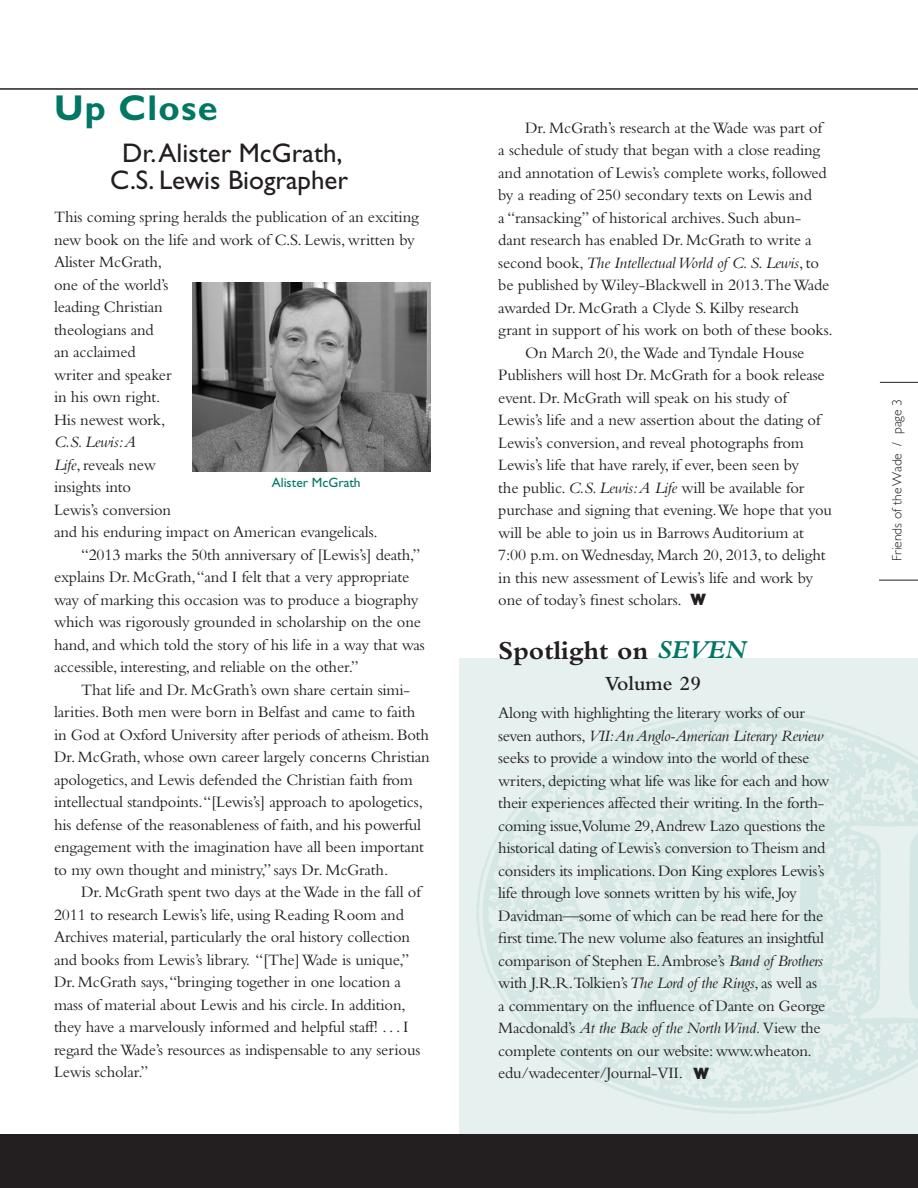
<style>
.page{position:relative;width:918px;height:1188px;background:#fff}
.page>*{position:absolute;margin:0;border:0;box-sizing:border-box;transform-origin:0 0}
.Titles_Large{font:700 36px "Gill Sans";letter-spacing:.035em;color:#007764}
.Photo_Captions_Black{font:27px "Gill Sans";color:#231f20}
.Spotlight_on_SEVEN_B{font:700 27px "Bembo";color:#231f20}
.Spotlight_on_SEVEN_V{font:600 21px "Bembo";color:#231f20}
.Body_Text{font:16.5px/22.5px "Bembo";letter-spacing:-.01em;color:#231f20}
.Body_Text_First_Para{font:16.5px/22.5px "Bembo";letter-spacing:-.02em;color:#231f20}
.End_Article_Icon{font:800 16.5px "Gill Sans";color:#231f20}
.t1{font:300 13.5px "Gill Sans";color:#231f20}
.Photo_Captions_Regul{font:13.5px "Gill Sans";color:#007764}
.s1{font-style:italic}
.s2{font-style:italic;color:#007764}
</style>
<div class="page">
<hr style="left:0;top:89px;width:918px;height:1px;background:#231f20">
<div style="left:459px;top:658px;width:459px;height:478px;background:linear-gradient(to right,#e2eeec,#ddecea)"></div>
<hr style="left:879px;top:580px;width:39px;height:1px;background:#231f20">
<hr style="left:880px;top:382px;width:38px;height:1px;background:#231f20">
<div style="left:0;top:1134px;width:918px;height:54px;background:#231f20"></div>
<img style="left:192px;top:282px;width:238px;height:190px">
<p class="Titles_Large" style="left:54px;top:86px;width:165px">Up Close</p>
<p class="Photo_Captions_Black" style="left:122px;top:137px;width:222px">Dr. Alister McGrath,</p>
<p class="Photo_Captions_Black" style="left:110px;top:165px;width:239px">C.S. Lewis Biographer</p>
<p class="Body_Text_First_Para" style="left:54px;top:205px;width:366px">This coming spring heralds the publication of an exciting new book on the life and work of C.S. Lewis, written by<br>Alister McGrath,<br>one of the world’s<br>leading Christian<br>theologians and<br>an acclaimed<br>writer and speaker<br>in his own right.<br>His newest work,<br><span class="s1">C.S. Lewis: A<br>Life</span>, reveals new<br>insights into<br>Lewis’s conversion<br>and his enduring impact on American evangelicals.</p>
<p class="Body_Text" style="left:54px;top:543px;width:372px;text-indent:27px">“2013 marks the 50th anniversary of [Lewis’s] death,” explains Dr. McGrath,“and I felt that a very appropriate way of marking this occasion was to produce a biography which was rigorously grounded in scholarship on the one hand, and which told the story of his life in a way that was accessible, interesting, and reliable on the other.”</p>
<p class="Body_Text" style="left:54px;top:678px;width:377px;text-indent:27px">That life and Dr. McGrath’s own share certain simi&shy;larities. Both men were born in Belfast and came to faith in God at Oxford University after periods of atheism. Both Dr. McGrath, whose own career largely concerns Christian apologetics, and Lewis defended the Christian faith from intellectual standpoints.“[Lewis’s] approach to apologetics, his defense of the reasonableness of faith, and his powerful engagement with the imagination have all been important to my own thought and ministry,” says Dr. McGrath.</p>
<p class="Body_Text" style="left:54px;top:880px;width:368px;text-indent:27px">Dr. McGrath spent two days at the Wade in the fall of 2011 to research Lewis’s life, using Reading Room and Archives material, particularly the oral history collection and books from Lewis’s library. “[The] Wade is unique,” Dr. McGrath says,“bringing together in one location a mass of material about Lewis and his circle. In addition, they have a marvelously informed and helpful staff! . . . I regard the Wade’s resources as indispensable to any serious Lewis scholar.”</p>
<p class="Photo_Captions_Regul" style="left:272px;top:475px;width:90px">Alister McGrath</p>
<p class="Body_Text" style="left:498px;top:116px;width:336px;text-indent:27px">Dr. McGrath’s research at the Wade was part of<br>a schedule of study that began with a close reading and annotation of Lewis’s complete works, followed by a reading of 250 secondary texts on Lewis and<br>a “ransacking” of historical archives. Such abun&shy;dant research has enabled Dr. McGrath to write a second book, <span class="s1">The Intellectual World of C. S. Lewis</span>, to be published by Wiley-Blackwell in 2013.The Wade awarded Dr. McGrath a Clyde S. Kilby research grant in support of his work on both of these books.</p>
<p class="Body_Text" style="left:498px;top:341px;width:335px;text-indent:27px">On March 20, the Wade and Tyndale House Publishers will host Dr. McGrath for a book release event. Dr. McGrath will speak on his study of Lewis’s life and a new assertion about the dating of Lewis’s conversion, and reveal photographs from Lewis’s life that have rarely, if ever, been seen by<br>the public. <span class="s1">C.S. Lewis: A Life</span> will be available for purchase and signing that evening.We hope that you will be able to join us in Barrows Auditorium at 7:00 p.m. on Wednesday, March 20, 2013, to delight in this new assessment of Lewis’s life and work by one of today’s finest scholars.</p>
<p class="End_Article_Icon" style="left:690px;top:590px;width:18px">W</p>
<p class="Spotlight_on_SEVEN_B" style="left:498px;top:635px;width:249px">Spotlight on <span class="s2">SEVEN</span></p>
<p class="Spotlight_on_SEVEN_V" style="left:605px;top:672px;width:98px">Volume 29</p>
<p class="Body_Text_First_Para" style="left:498px;top:702px;width:333px">Along with highlighting the literary works of our seven authors, <span class="s1">VII:An Anglo-American Literary Review </span>seeks to provide a window into the world of these writers, depicting what life was like for each and how their experiences affected their writing. In the forth&shy;coming issue,Volume 29,Andrew Lazo questions the historical dating of Lewis’s conversion to Theism and considers its implications. Don King explores Lewis’s life through love sonnets written by his wife, Joy Davidman—some of which can be read here for the first time.The new volume also features an insightful comparison of Stephen E.Ambrose’s <span class="s1">Band of Brothers </span>with J.R.R.Tolkien’s <span class="s1">The Lord of the Rings</span>, as well as<br>a commentary on the influence of Dante on George Macdonald’s <span class="s1">At the Back of the North Wind.</span> View the complete contents on our website: www.wheaton. edu/wadecenter/Journal-VII.</p>
<p class="End_Article_Icon" style="left:693px;top:1063px;width:18px">W</p>
<p class="t1" style="left:890px;top:561px;width:164px;rotate:-90deg">Friends of the Wade / page 3</p>
</div>
